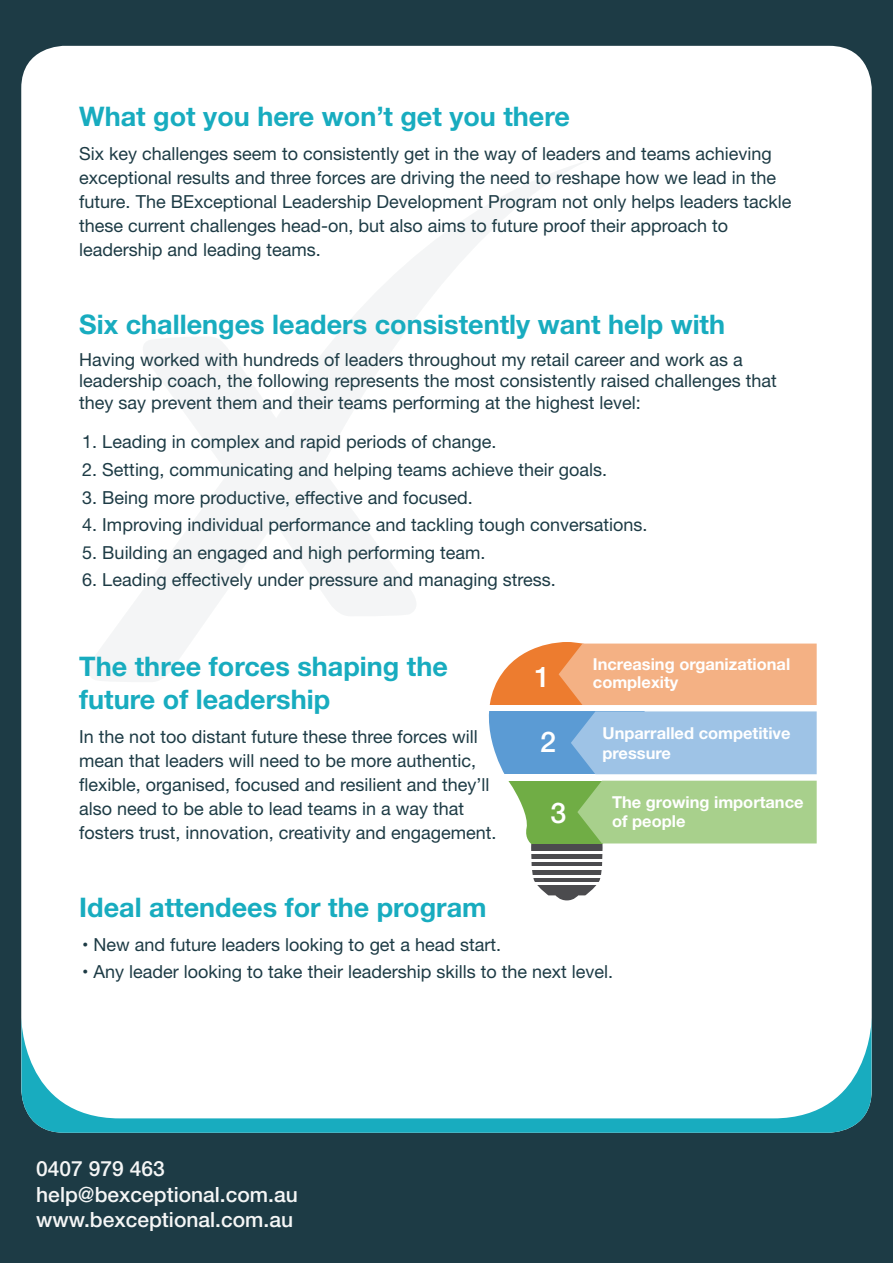
<style>
.page{position:relative;width:893px;height:1263px;background:#1d3b45}
.page>*{position:absolute;margin:0;border:0;box-sizing:border-box;transform-origin:0 0}
.t1{font:500 28.5px "Helvetica Neue";color:#fff}
.t2{font:700 27px/32.4px "Helvetica Neue";color:#18acbf}
.t3{font:500 21px/25.2px "Helvetica Neue";color:#f5f6f6}
.t4{font:18px/24px "Helvetica Neue";color:#1d3b45}
.t5{font:700 16.5px/19.2px "Helvetica Neue";color:#fff}
</style>
<div class="page">
<div style="left:21px;top:46px;width:851px;height:1087px;background:#fff;border-radius:43px"></div>
<svg style="left:21px;top:1017px;width:851px;height:116px"></svg>
<svg style="left:89px;top:163px;width:492px;height:519px"></svg>
<svg style="left:477px;top:642px;width:104px;height:63px;fill:#ed7c2f"></svg>
<svg style="left:488px;top:711px;width:83px;height:63px;background:#66a1d6"></svg>
<svg style="left:508px;top:781px;width:69px;height:62px;fill:#70ad45"></svg>
<svg style="left:538px;top:886px;width:58px;height:14px"></svg>
<hr style="left:530px;top:878px;width:70px;height:4px;background:#4b4b4e">
<hr style="left:530px;top:870px;width:73px;height:4px;background:#4b4b4e">
<hr style="left:529px;top:862px;width:75px;height:4px;background:#4b4b4e">
<div style="left:529px;top:854px;width:75px;height:5px;background:#4b4b4e"></div>
<div style="left:528px;top:844px;width:78px;height:6px;background:#4b4b4e"></div>
<div style="left:559px;top:643px;width:258px;height:62px;background:#f4b184"></div>
<div style="left:571px;top:711px;width:246px;height:63px;background:#9ec3e6"></div>
<div style="left:577px;top:781px;width:240px;height:62px;background:#a8d08c"></div>
<h2 class="t2" style="left:79px;top:100px;width:492px">What got you here won’t get you there</h2>
<p class="t4" style="left:79px;top:143px;width:714px">Six key challenges seem to consistently get in the way of leaders and teams achieving exceptional results and three forces are driving the need to reshape how we lead in the future. The BExceptional Leadership Development Program not only helps leaders tackle these current challenges head-on, but also aims to future proof their approach to leadership and leading teams.</p>
<h2 class="t2" style="left:79px;top:308px;width:647px">Six challenges leaders consistently want help with</h2>
<p class="t4" style="left:79px;top:349px;width:699px;line-height:21.6px">Having worked with hundreds of leaders throughout my retail career and work as a leadership coach, the following represents the most consistently raised challenges that they say prevent them and their teams performing at the highest level:</p>
<p class="t4" style="left:82px;top:431px;width:416px">1. Leading in complex and rapid periods of change.</p>
<p class="t4" style="left:82px;top:459px;width:526px">2. Setting, communicating and helping teams achieve their goals.</p>
<p class="t4" style="left:82px;top:486px;width:392px">3. Being more productive, effective and focused.</p>
<p class="t4" style="left:82px;top:514px;width:567px">4. Improving individual performance and tackling tough conversations.</p>
<p class="t4" style="left:82px;top:541px;width:405px">5. Building an engaged and high performing team.</p>
<p class="t4" style="left:82px;top:569px;width:475px">6. Leading effectively under pressure and managing stress.</p>
<h2 class="t2" style="left:79px;top:651px;width:370px">The three forces shaping the future of leadership</h2>
<p class="t4" style="left:79px;top:726px;width:419px">In the not too distant future these three forces will mean that leaders will need to be more authentic, flexible, organised, focused and resilient and they’ll also need to be able to lead teams in a way that fosters trust, innovation, creativity and engagement.</p>
<h1 class="t1" style="left:534px;top:654px;width:17px">1</h1>
<h1 class="t1" style="left:540px;top:719px;width:17px">2</h1>
<h1 class="t1" style="left:550px;top:790px;width:17px">3</h1>
<p class="t5" style="left:593px;top:656px;width:199px;line-height:17.9px">Increasing organizational complexity</p>
<p class="t5" style="left:602px;top:724px;width:190px">Unparralled competitive pressure</p>
<p class="t5" style="left:612px;top:793px;width:193px">The growing importance of people</p>
<h2 class="t2" style="left:79px;top:892px;width:409px">Ideal attendees for the program</h2>
<p class="t4" style="left:82px;top:934px;width:420px">• New and future leaders looking to get a head start.</p>
<p class="t4" style="left:82px;top:961px;width:532px">• Any leader looking to take their leadership skills to the next level.</p>
<p class="t3" style="left:36px;top:1155px;width:263px">0407 979 463 help@bexceptional.com.au www.bexceptional.com.au</p>
</div>
